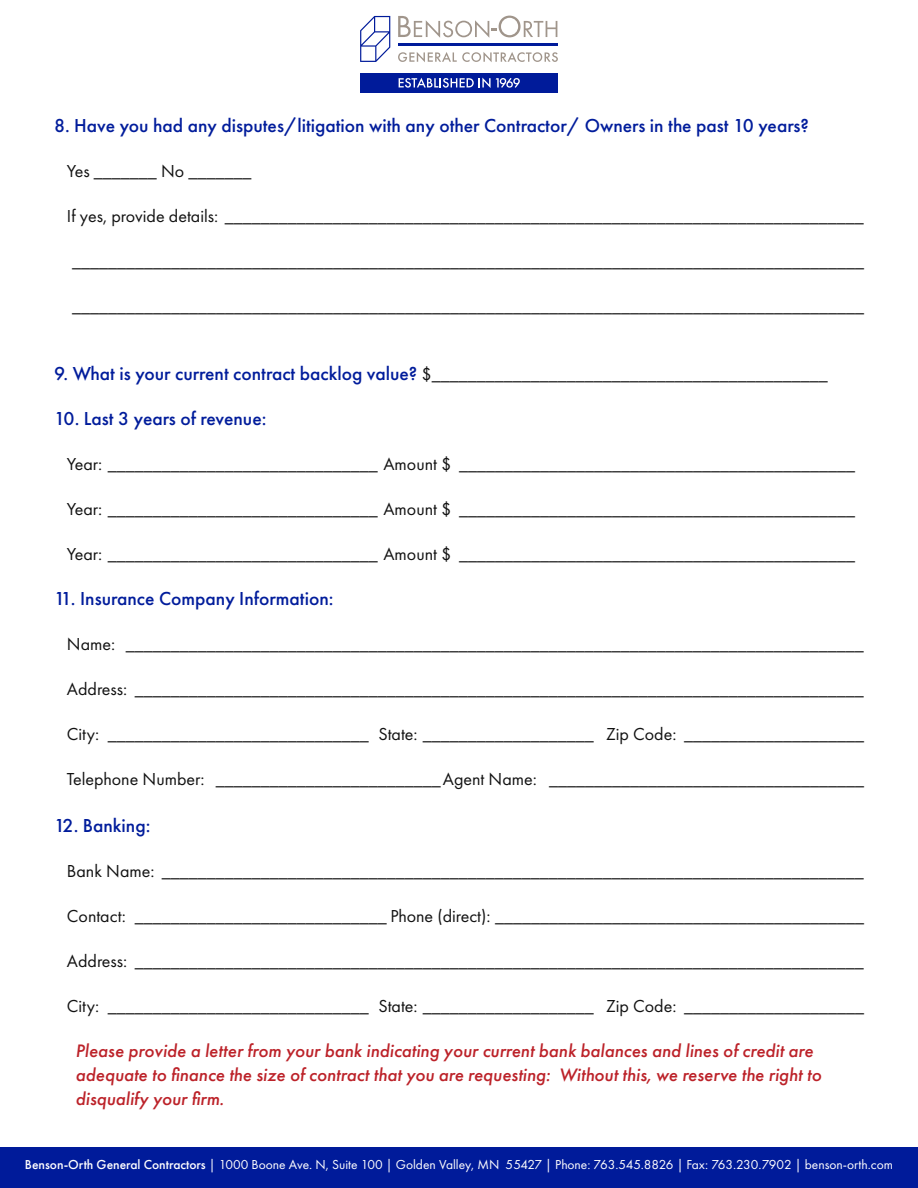
<style>
.page{position:relative;width:918px;height:1188px;background:#fff}
.page>*{position:absolute;margin:0;border:0;box-sizing:border-box;transform-origin:0 0}
.Section_header{font:500 19.5px "Futura PT";color:#001c9b}
.Paragraph_with_stand{font:italic 500 18.75px/24px "Futura PT";color:#bc2229}
.Form_Area{font:18px "Futura PT";color:#121212}
.Section_header-2{font:18px "Futura PT";color:#121212}
.t1{font:13.5px "Futura PT";color:#fff}
.s1{font-weight:500;font-size:19.5px;color:#001c9b}
.s2{font-weight:500}
</style>
<div class="page">
<div style="left:0;top:1148px;width:918px;height:40px;background:#001b9a"></div>
<svg style="left:398px;top:52px;width:160px;height:10px"></svg>
<svg style="left:398px;top:16px;width:159px;height:22px"></svg>
<hr style="left:398px;top:44px;width:160px;height:2px;background:#001b9a">
<svg style="left:360px;top:16px;width:30px;height:46px"></svg>
<div style="left:360px;top:73px;width:198px;height:19px;background:#001b9a"></div>
<svg style="left:399px;top:78px;width:121px;height:10px"></svg>
<p class="Section_header" style="left:54px;top:113px;width:756px">8. Have you had any disputes/litigation with any other Contractor/ Owners in the past 10 years?</p>
<p class="Form_Area" style="left:67px;top:160px;width:186px">Yes _______ No _______</p>
<p class="Form_Area" style="left:67px;top:205px;width:799px">If yes, provide details: _______________________________________________________________________</p>
<p class="Form_Area" style="left:72px;top:250px;width:793px">________________________________________________________________________________________</p>
<p class="Form_Area" style="left:72px;top:295px;width:793px">________________________________________________________________________________________</p>
<p class="Section_header-2" style="left:54px;top:363px;width:775px"><span class="s1">9. What is your current contract backlog value?</span> $____________________________________________</p>
<p class="Section_header" style="left:54px;top:407px;width:214px">10. Last 3 years of revenue:</p>
<p class="Form_Area" style="left:67px;top:453px;width:790px">Year: ______________________________ Amount $ ____________________________________________</p>
<p class="Form_Area" style="left:67px;top:498px;width:790px">Year: ______________________________ Amount $ ____________________________________________</p>
<p class="Form_Area" style="left:67px;top:543px;width:790px">Year: ______________________________ Amount $ ____________________________________________</p>
<p class="Section_header" style="left:54px;top:587px;width:281px">11. Insurance Company Information:</p>
<p class="Form_Area" style="left:67px;top:633px;width:799px">Name: __________________________________________________________________________________</p>
<p class="Form_Area" style="left:67px;top:678px;width:799px">Address: _________________________________________________________________________________</p>
<p class="Form_Area" style="left:67px;top:723px;width:799px">City: _____________________________ State: ___________________ Zip Code: ____________________</p>
<p class="Form_Area" style="left:67px;top:768px;width:799px">Telephone Number: _________________________Agent Name: ___________________________________</p>
<p class="Section_header" style="left:54px;top:813px;width:98px">12. Banking:</p>
<p class="Form_Area" style="left:67px;top:860px;width:799px">Bank Name: ______________________________________________________________________________</p>
<p class="Form_Area" style="left:67px;top:905px;width:799px">Contact: ____________________________ Phone (direct): _________________________________________</p>
<p class="Form_Area" style="left:67px;top:950px;width:799px">Address: _________________________________________________________________________________</p>
<p class="Form_Area" style="left:67px;top:995px;width:799px">City: _____________________________ State: ___________________ Zip Code: ____________________</p>
<p class="Paragraph_with_stand" style="left:76px;top:1039px;width:747px">Please provide a letter from your bank indicating your current bank balances and lines of credit are adequate to finance the size of contract that you are requesting: Without this, we reserve the right to disqualify your firm.</p>
<p class="t1" style="left:25px;top:1157px;width:870px"><span class="s2">Benson-Orth General Contractors</span> | 1000 Boone Ave. N, Suite 100 | Golden Valley, MN 55427 | Phone: 763.545.8826 | Fax: 763.230.7902 | benson-orth.com</p>
</div>
